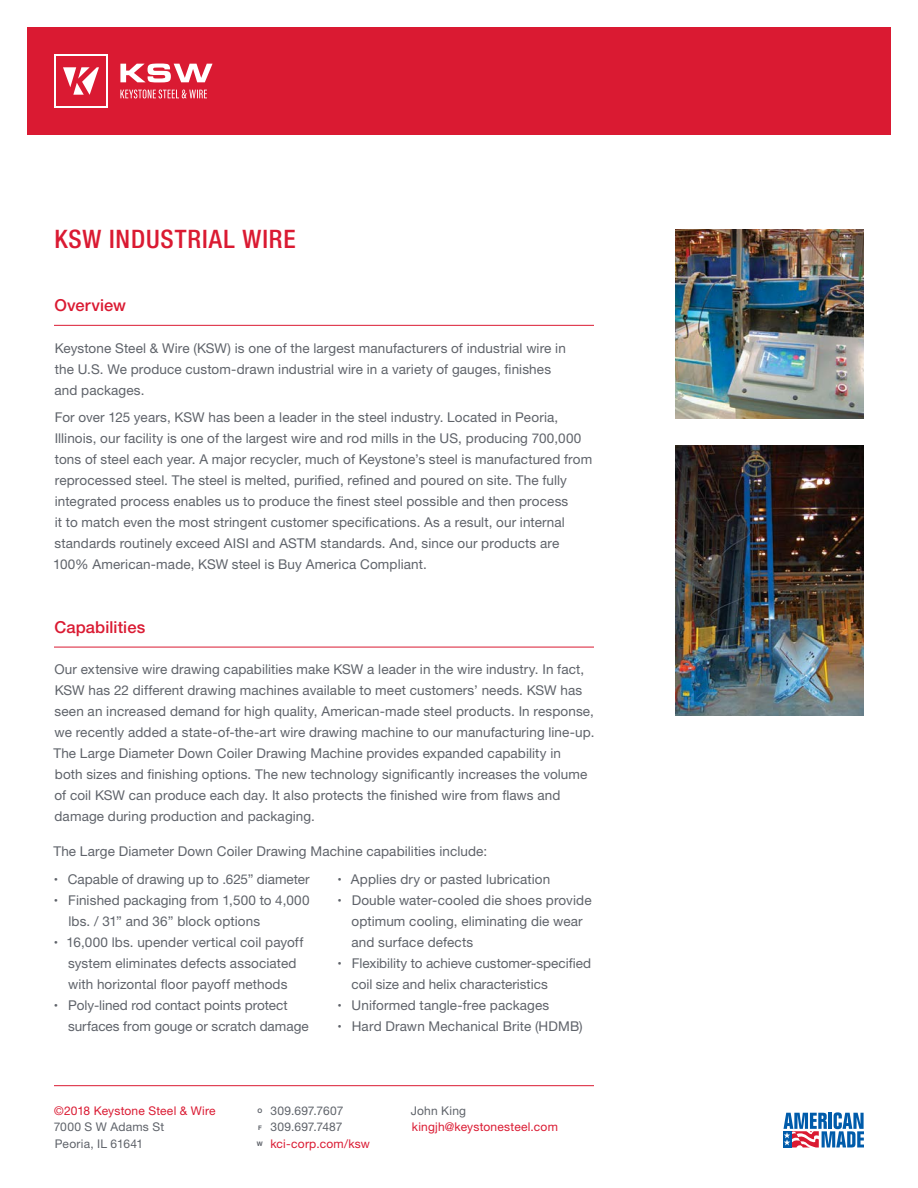
<style>
.page{position:relative;width:918px;height:1188px;background:#fff}
.page>*{position:absolute;margin:0;border:0;box-sizing:border-box;transform-origin:0 0}
.Main_Heading{font:500 condensed 25.5px "Helvetica Neue LT Std";letter-spacing:.035em;color:#da1a32}
.Heading{font:500 16.5px "Helvetica Neue LT Std";letter-spacing:.005em;color:#da1a32}
.Body{font:13.5px/21px "Helvetica Neue LT Std";letter-spacing:.01em;color:#5f636a}
.Body_Extra_Space{font:13.5px "Helvetica Neue LT Std";letter-spacing:.01em;color:#5f636a}
.t1{font:12px/16.5px "Helvetica Neue LT Std";letter-spacing:.02em;color:#5f636a}
.t2{font:12px "Helvetica Neue LT Std";letter-spacing:.015em;color:#da1a32}
.s1{font-size:7.5px}
.s2{font-weight:700;font-size:6.3px}
.s3{color:#da1a32}
</style>
<div class="page">
<hr style="left:54px;top:1085px;width:540px;height:1px;background:#da1a32">
<div style="left:27px;top:27px;width:864px;height:108px;background:#da1a32"></div>
<hr style="left:54px;top:325px;width:540px;height:1px;background:#da1a32">
<hr style="left:54px;top:647px;width:540px;height:1px;background:#da1a32">
<svg style="left:791px;top:1147px;width:28px;height:1px"></svg>
<div style="left:783px;top:1131px;width:8px;height:17px;background:#005baa"></div>
<svg style="left:784px;top:1112px;width:80px;height:35px"></svg>
<svg style="left:120px;top:90px;width:87px;height:8px"></svg>
<svg style="left:120px;top:64px;width:93px;height:18px"></svg>
<svg style="left:54px;top:54px;width:54px;height:54px"></svg>
<img style="left:675px;top:446px;width:189px;height:270px">
<img style="left:675px;top:230px;width:189px;height:188px">
<p class="Main_Heading" style="left:55px;top:223px;width:243px">KSW INDUSTRIAL WIRE</p>
<p class="Heading" style="left:54px;top:296px;width:73px">Overview</p>
<p class="Body" style="left:54px;top:337px;width:513px">Keystone Steel &amp; Wire (KSW) is one of the largest manufacturers of industrial wire in the U.S. We produce custom-drawn industrial wire in a variety of gauges, finishes and packages.</p>
<p class="Body" style="left:53px;top:407px;width:541px">For over 125 years, KSW has been a leader in the steel industry. Located in Peoria, Illinois, our facility is one of the largest wire and rod mills in the US, producing 700,000 tons of steel each year. A major recycler, much of Keystone’s steel is manufactured from reprocessed steel. The steel is melted, purified, refined and poured on site. The fully integrated process enables us to produce the finest steel possible and then process<br>it to match even the most stringent customer specifications. As a result, our internal standards routinely exceed AISI and ASTM standards. And, since our products are 100% American-made, KSW steel is Buy America Compliant.</p>
<p class="Heading" style="left:54px;top:617px;width:92px">Capabilities</p>
<p class="Body" style="left:53px;top:659px;width:543px">Our extensive wire drawing capabilities make KSW a leader in the wire industry. In fact, KSW has 22 different drawing machines available to meet customers’ needs. KSW has seen an increased demand for high quality, American-made steel products. In response, we recently added a state-of-the-art wire drawing machine to our manufacturing line-up.<br>The Large Diameter Down Coiler Drawing Machine provides expanded capability in<br>both sizes and finishing options. The new technology significantly increases the volume of coil KSW can produce each day. It also protects the finished wire from flaws and damage during production and packaging.</p>
<p class="Body_Extra_Space" style="left:53px;top:843px;width:435px">The Large Diameter Down Coiler Drawing Machine capabilities include:</p>
<p class="Body" style="left:54px;top:868px;width:257px"><span class="s1">•</span> Capable of drawing up to .625” diameter</p>
<p class="Body" style="left:69px;top:889px;width:243px;text-indent:-14px"><span class="s1">•</span> Finished packaging from 1,500 to 4,000 lbs. / 31” and 36” block options</p>
<p class="Body" style="left:54px;top:931px;width:251px;text-align:center"><span class="s1">•</span> 16,000 lbs. upender vertical coil payoff system eliminates defects associated with horizontal floor payoff methods</p>
<p class="Body" style="left:68px;top:994px;width:242px;text-indent:-14px"><span class="s1">•</span> Poly-lined rod contact points protect surfaces from gouge or scratch damage</p>
<p class="Body" style="left:338px;top:868px;width:214px"><span class="s1">•</span> Applies dry or pasted lubrication</p>
<p class="Body" style="left:351px;top:889px;width:242px;text-indent:-14px"><span class="s1">•</span> Double water-cooled die shoes provide optimum cooling, eliminating die wear and surface defects</p>
<p class="Body" style="left:351px;top:952px;width:241px;text-indent:-14px"><span class="s1">•</span> Flexibility to achieve customer-specified coil size and helix characteristics</p>
<p class="Body" style="left:338px;top:994px;width:213px"><span class="s1">•</span> Uniformed tangle-free packages</p>
<p class="Body" style="left:338px;top:1015px;width:247px"><span class="s1">•</span> Hard Drawn Mechanical Brite (HDMB)</p>
<p class="t2" style="left:54px;top:1103px;width:163px">©2018 Keystone Steel &amp; Wire</p>
<p class="t1" style="left:54px;top:1118px;width:112px">7000 S W Adams St<br>Peoria, IL 61641</p>
<p class="t1" style="left:257px;top:1102px;width:114px"><span class="s2">o</span> 309.697.7607<br><span class="s2">f</span> 309.697.7487<br><span class="s2">w</span> <span class="s3">kci-corp.com/ksw</span></p>
<p class="t1" style="left:411px;top:1102px;width:57px">John King</p>
<p class="t2" style="left:412px;top:1120px;width:148px">kingjh@keystonesteel.com</p>
</div>
